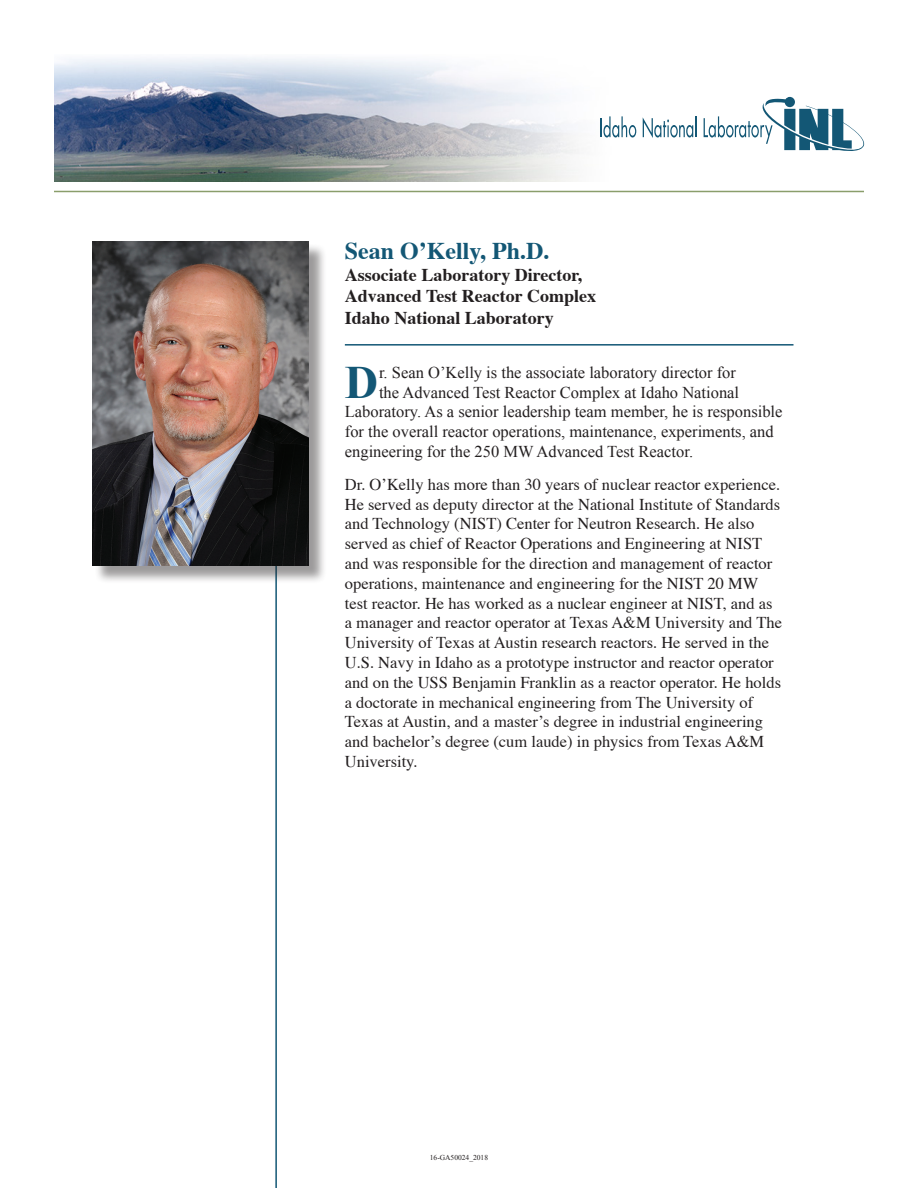
<style>
.page{position:relative;width:918px;height:1188px;background:#fff}
.page>*{position:absolute;margin:0;border:0;box-sizing:border-box;transform-origin:0 0}
.Initial_Cap{font:700 46.35px "Times New Roman";color:#135775}
.Name{font:700 24px "Times";color:#135775}
.t1{font:700 18px/21.6px "Times";color:#231f20}
.Body{font:16.5px/19.8px "Times";color:#231f20}
.Initial_Cap-2{font:16.5px "Times New Roman";color:#231f20}
.t2{font:7.5px "Times New Roman";color:#231f20}
</style>
<div class="page">
<hr style="left:345px;top:344px;width:449px;height:2px;background:#135775">
<hr style="left:275px;top:302px;width:2px;height:886px;background:#135775">
<div style="left:94px;top:243px;width:233px;height:341px;background:#231f20;opacity:.45"></div>
<img style="left:92px;top:241px;width:216px;height:324px">
<hr style="left:54px;top:191px;width:810px;height:1px;background:#8a9e6b">
<img style="left:54px;top:57px;width:737px;height:124px">
<svg style="left:600px;top:116px;width:36px;height:22px"></svg>
<svg style="left:643px;top:117px;width:50px;height:21px"></svg>
<hr style="left:695px;top:116px;width:2px;height:21px;background:#135775">
<svg style="left:704px;top:97px;width:160px;height:54px"></svg>
<p class="Name" style="left:345px;top:228px;width:206px">Sean O’Kelly, Ph.D.</p>
<p class="t1" style="left:345px;top:262px;width:253px">Associate Laboratory Director,<br>Advanced Test Reactor Complex</p>
<p class="t1" style="left:345px;top:305px;width:211px">Idaho National Laboratory</p>
<p class="Initial_Cap" style="left:345px;top:350px;width:35px">D</p>
<p class="Initial_Cap-2" style="left:379px;top:361px;width:358px">r. Sean O’Kelly is the associate laboratory director for</p>
<p class="Initial_Cap-2" style="left:379px;top:381px;width:362px">the Advanced Test Reactor Complex at Idaho National</p>
<p class="Initial_Cap-2" style="left:345px;top:401px;width:439px">Laboratory. As a senior leadership team member, he is responsible</p>
<p class="Initial_Cap-2" style="left:345px;top:421px;width:430px">for the overall reactor operations, maintenance, experiments, and</p>
<p class="Initial_Cap-2" style="left:345px;top:440px;width:350px">engineering for the 250 MW Advanced Test Reactor.</p>
<p class="Body" style="left:345px;top:473px;width:439px">Dr. O’Kelly has more than 30 years of nuclear reactor experience.<br>He served as deputy director at the National Institute of Standards and Technology (NIST) Center for Neutron Research. He also served as chief of Reactor Operations and Engineering at NIST and was responsible for the direction and management of reactor operations, maintenance and engineering for the NIST 20 MW test reactor. He has worked as a nuclear engineer at NIST, and as a manager and reactor operator at Texas A&amp;M University and The University of Texas at Austin research reactors. He served in the U.S. Navy in Idaho as a prototype instructor and reactor operator and on the USS Benjamin Franklin as a reactor operator. He holds a doctorate in mechanical engineering from The University of Texas at Austin, and a master’s degree in industrial engineering and bachelor’s degree (cum laude) in physics from Texas A&amp;M University.</p>
<p class="t2" style="left:430px;top:1152px;width:60px">16-GA50024_2018</p>
</div>
